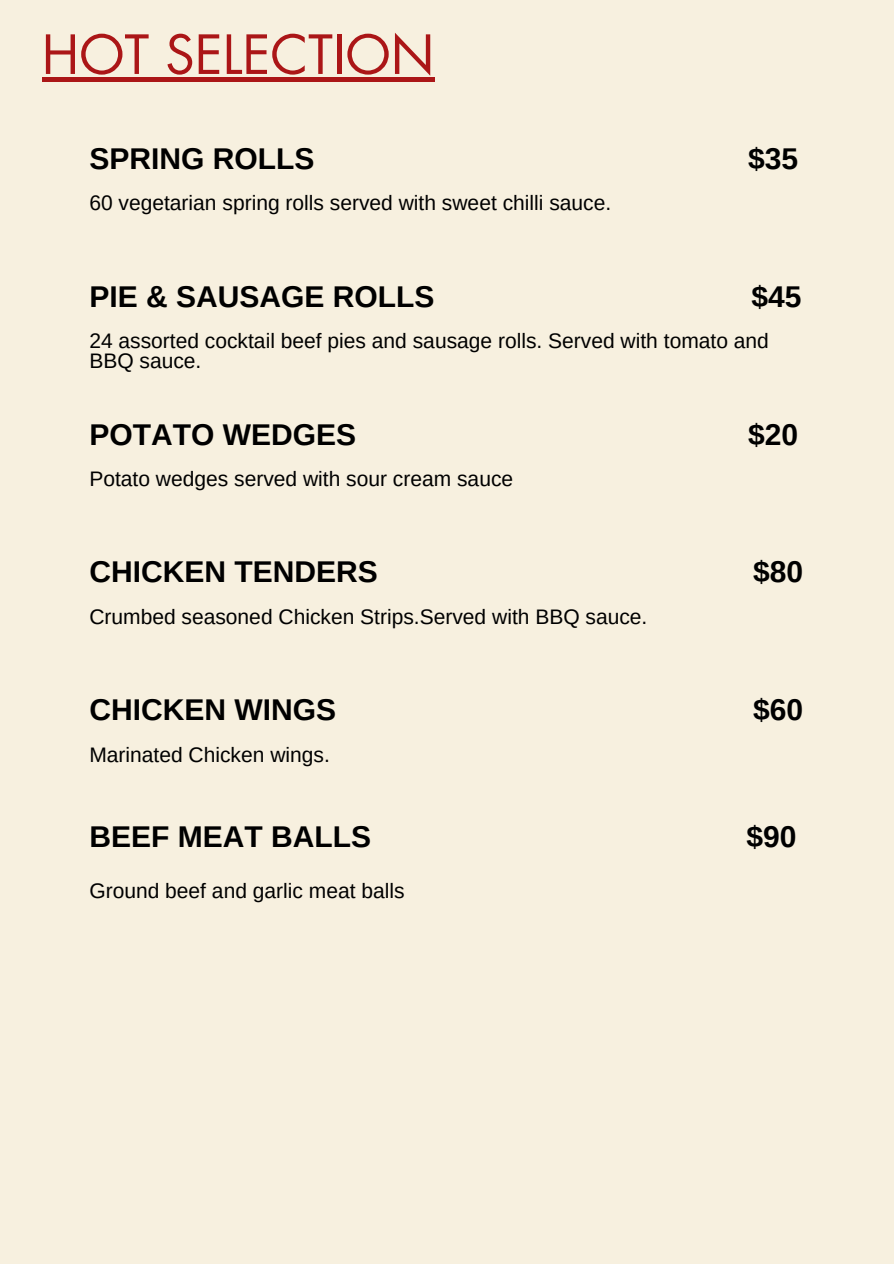
<style>
.page{position:relative;width:894px;height:1264px;background:#fff}
.page>*{position:absolute;margin:0;border:0;box-sizing:border-box;transform-origin:0 0}
.t1{font:52.5px "Futura LT Pro";color:#ab1617}
.t2{font:700 30px "Arimo";color:#000}
.t3{font:21px/20.2px "Arimo";color:#000}
</style>
<div class="page">
<div style="left:0;top:0;width:893px;height:1263px;background:#f7f0df"></div>
<div style="left:42px;top:77px;width:392px;height:5px;background:#ab1617"></div>
<h1 class="t1" style="left:42px;top:31px;width:394px">HOT SELECTION</h1>
<h2 class="t2" style="left:89px;top:141px;width:226px">SPRING ROLLS</h2>
<h2 class="t2" style="left:747px;top:141px;width:52px">$35</h2>
<p class="t3" style="left:89px;top:193px;width:523px">60 vegetarian spring rolls served with sweet chilli sauce.</p>
<h2 class="t2" style="left:89px;top:279px;width:346px">PIE &amp; SAUSAGE ROLLS</h2>
<h2 class="t2" style="left:751px;top:279px;width:52px">$45</h2>
<p class="t3" style="left:89px;top:331px;width:681px">24 assorted cocktail beef pies and sausage rolls. Served with tomato and<br>BBQ sauce.</p>
<h2 class="t2" style="left:89px;top:417px;width:268px">POTATO WEDGES</h2>
<h2 class="t2" style="left:747px;top:417px;width:52px">$20</h2>
<p class="t3" style="left:89px;top:469px;width:425px">Potato wedges served with sour cream sauce</p>
<h2 class="t2" style="left:89px;top:555px;width:290px">CHICKEN TENDERS</h2>
<h2 class="t2" style="left:752px;top:555px;width:52px">$80</h2>
<p class="t3" style="left:89px;top:606px;width:559px">Crumbed seasoned Chicken Strips.Served with BBQ sauce.</p>
<h2 class="t2" style="left:89px;top:693px;width:248px">CHICKEN WINGS</h2>
<h2 class="t2" style="left:752px;top:693px;width:52px">$60</h2>
<p class="t3" style="left:89px;top:744px;width:242px">Marinated Chicken wings.</p>
<h2 class="t2" style="left:89px;top:819px;width:283px">BEEF MEAT BALLS</h2>
<h2 class="t2" style="left:746px;top:819px;width:52px">$90</h2>
<p class="t3" style="left:89px;top:880px;width:317px">Ground beef and garlic meat balls</p>
</div>
